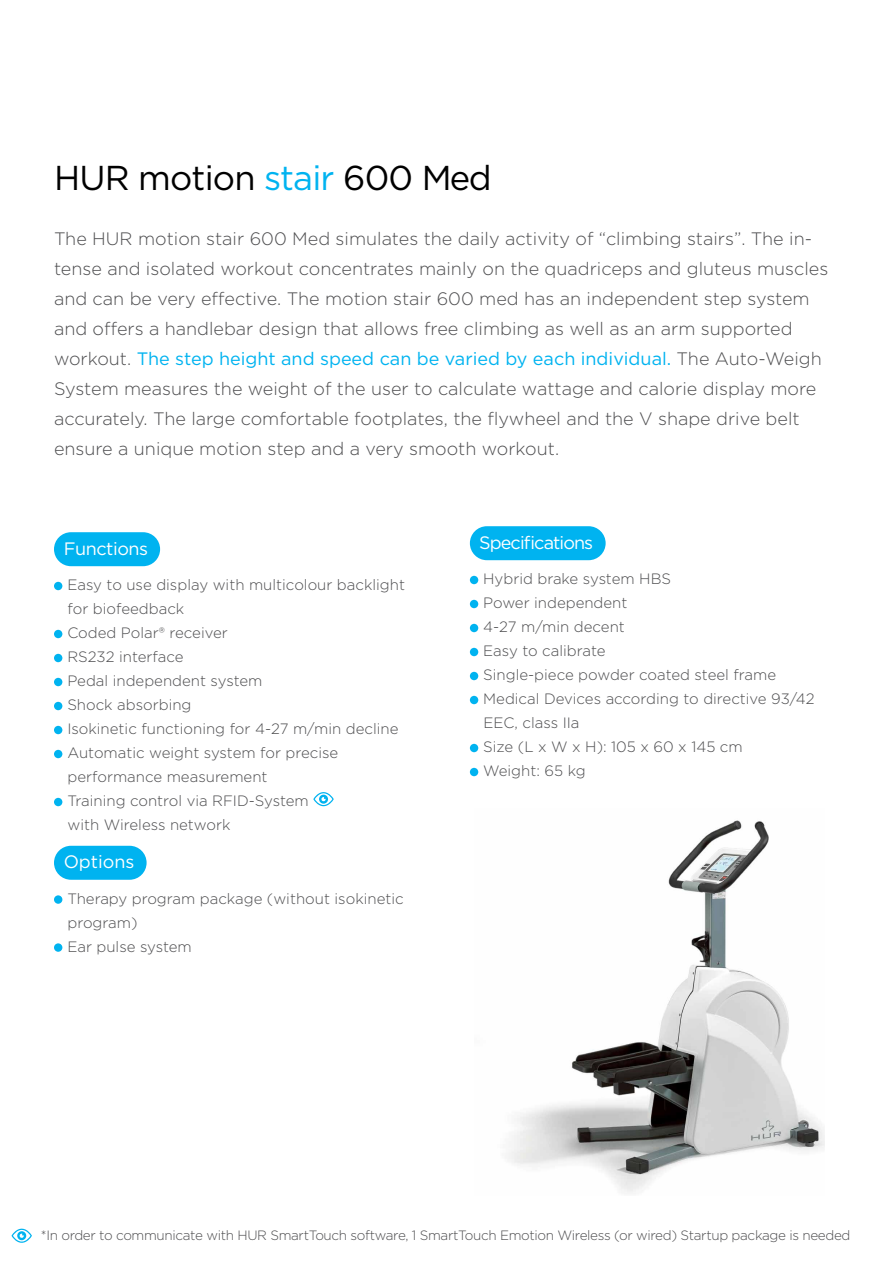
<style>
.page{position:relative;width:893px;height:1263px;background:#fff}
.page>*{position:absolute;margin:0;border:0;box-sizing:border-box;transform-origin:0 0}
.t1{font:34.5px "Gotham";letter-spacing:-.025em;color:#000}
.t2{font:300 18px/30px "Gotham";color:#4d4d4f}
.t3{font:18px "Gotham";letter-spacing:-.05em;color:#fff}
.t4{font:18px "Gotham";letter-spacing:-.025em;color:#fff}
.t5{font:18px "Gotham";color:#fff}
.t6{font:300 15px/24px "Gotham";color:#4d4d4f}
.t7{font:300 13.5px "Gotham";letter-spacing:-.025em;color:#4d4d4f}
.s1{color:#00b3f0}
.s2{font-weight:400;color:#00b3f0}
</style>
<div class="page">
<img style="left:508px;top:820px;width:317px;height:373px">
<div style="left:54px;top:532px;width:106px;height:34px;background:#00b3f0;border-radius:17px"></div>
<div style="left:54px;top:582px;width:8px;height:8px;background:#00b3f0;border-radius:50%"></div>
<div style="left:54px;top:630px;width:8px;height:8px;background:#00b3f0;border-radius:50%"></div>
<div style="left:54px;top:654px;width:8px;height:8px;background:#00b3f0;border-radius:50%"></div>
<div style="left:54px;top:678px;width:8px;height:8px;background:#00b3f0;border-radius:50%"></div>
<div style="left:54px;top:702px;width:8px;height:8px;background:#00b3f0;border-radius:50%"></div>
<div style="left:54px;top:726px;width:8px;height:8px;background:#00b3f0;border-radius:50%"></div>
<div style="left:54px;top:750px;width:8px;height:8px;background:#00b3f0;border-radius:50%"></div>
<div style="left:54px;top:798px;width:8px;height:8px;background:#00b3f0;border-radius:50%"></div>
<svg style="left:313px;top:792px;width:21px;height:15px"></svg>
<div style="left:54px;top:846px;width:93px;height:34px;background:#00b3f0;border-radius:17px"></div>
<div style="left:54px;top:895px;width:8px;height:9px;background:#00b3f0;border-radius:50%"></div>
<div style="left:54px;top:943px;width:8px;height:9px;background:#00b3f0;border-radius:50%"></div>
<div style="left:470px;top:526px;width:136px;height:34px;background:#00b3f0;border-radius:17px"></div>
<div style="left:470px;top:576px;width:8px;height:8px;background:#00b3f0;border-radius:50%"></div>
<div style="left:470px;top:600px;width:8px;height:8px;background:#00b3f0;border-radius:50%"></div>
<div style="left:470px;top:624px;width:8px;height:8px;background:#00b3f0;border-radius:50%"></div>
<div style="left:470px;top:648px;width:8px;height:8px;background:#00b3f0;border-radius:50%"></div>
<div style="left:470px;top:672px;width:8px;height:8px;background:#00b3f0;border-radius:50%"></div>
<div style="left:470px;top:696px;width:8px;height:8px;background:#00b3f0;border-radius:50%"></div>
<div style="left:470px;top:744px;width:8px;height:8px;background:#00b3f0;border-radius:50%"></div>
<div style="left:470px;top:768px;width:8px;height:8px;background:#00b3f0;border-radius:50%"></div>
<svg style="left:12px;top:1228px;width:20px;height:15px"></svg>
<h1 class="t1" style="left:54px;top:155px;width:439px">HUR motion <span class="s1">stair</span> 600 Med</h1>
<p class="t2" style="left:54px;top:223px;width:776px">The HUR motion stair 600 Med simulates the daily activity of “climbing stairs”. The in&shy;tense and isolated workout concentrates mainly on the quadriceps and gluteus muscles and can be very effective. The motion stair 600 med has an independent step system and offers a handlebar design that allows free climbing as well as an arm supported workout. <span class="s2">The step height and speed can be varied by each individual.</span> The Auto-Weigh System measures the weight of the user to calculate wattage and calorie display more accurately. The large comfortable footplates, the flywheel and the V shape drive belt ensure a unique motion step and a very smooth workout.</p>
<p class="t4" style="left:64px;top:537px;width:86px">Functions</p>
<p class="t6" style="left:67px;top:572px;width:339px">Easy to use display with multicolour backlight for biofeedback<br>Coded Polar® receiver<br>RS232 interface<br>Pedal independent system<br>Shock absorbing<br>Isokinetic functioning for 4-27 m/min decline<br>Automatic weight system for precise performance measurement<br>Training control via RFID-System<br>with Wireless network</p>
<p class="t5" style="left:64px;top:850px;width:72px">Options</p>
<p class="t6" style="left:67px;top:886px;width:338px">Therapy program package (without isokinetic program)<br>Ear pulse system</p>
<p class="t3" style="left:479px;top:531px;width:115px">Specifications</p>
<p class="t6" style="left:483px;top:566px;width:333px">Hybrid brake system HBS<br>Power independent<br>4-27 m/min decent<br>Easy to calibrate<br>Single-piece powder coated steel frame<br>Medical Devices according to directive 93/42<br>EEC, class IIa<br>Size (L x W x H): 105 x 60 x 145 cm<br>Weight: 65 kg</p>
<p class="t7" style="left:41px;top:1227px;width:811px">*In order to communicate with HUR SmartTouch software, 1 SmartTouch Emotion Wireless (or wired) Startup package is needed</p>
</div>
